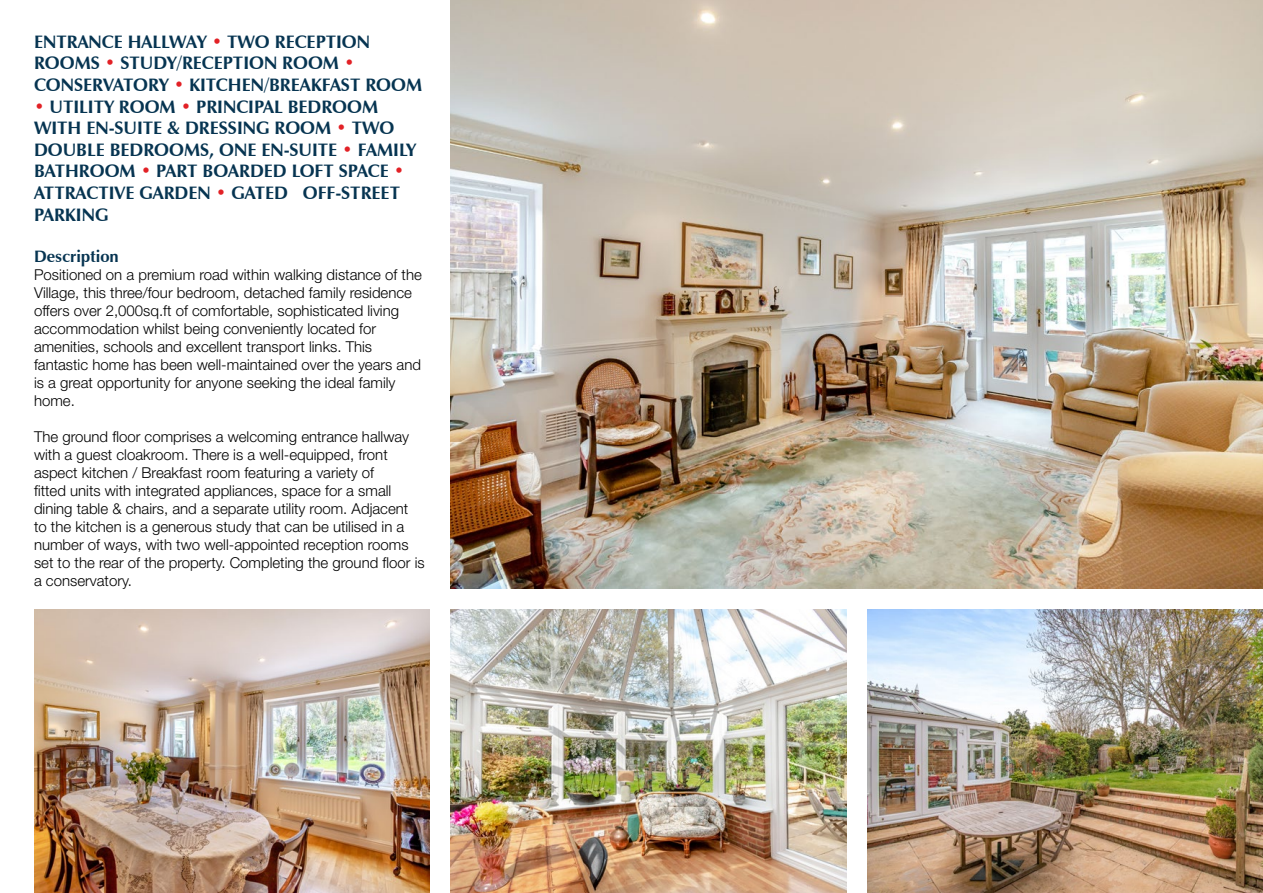
<style>
.page{position:relative;width:1263px;height:893px;background:#fff}
.page>*{position:absolute;margin:0;border:0;box-sizing:border-box;transform-origin:0 0}
.t1{font:700 18px/21.6px "Zapf Humanist 601 BT";color:#063451}
.t2{font:700 16.5px "Zapf Humanist 601 BT";color:#063451}
.t3{font:300 15px/18px "Helvetica Neue LT Std";color:#000}
.s1{color:#e22126}
</style>
<div class="page">
<img style="left:867px;top:609px;width:396px;height:284px">
<img style="left:451px;top:609px;width:395px;height:284px">
<img style="left:34px;top:609px;width:395px;height:284px">
<img style="left:451px;top:0;width:812px;height:588px">
<p class="t1" style="left:34px;top:31px;width:390px">ENTRANCE HALLWAY <span class="s1">•</span> TWO RECEPTION<br>ROOMS <span class="s1">•</span> STUDY/RECEPTION ROOM <span class="s1">•<br></span>CONSERVATORY <span class="s1">•</span> KITCHEN/BREAKFAST ROOM</p>
<p class="t1" style="left:34px;top:95px;width:384px"><span class="s1">•</span> UTILITY ROOM <span class="s1">•</span> PRINCIPAL BEDROOM<br>WITH EN-SUITE &amp; DRESSING ROOM <span class="s1">•</span> TWO<br>DOUBLE BEDROOMS, ONE EN-SUITE <span class="s1">•</span> FAMILY<br>BATHROOM <span class="s1">•</span> PART BOARDED LOFT SPACE <span class="s1">•<br></span>ATTRACTIVE GARDEN <span class="s1">•</span> GATED OFF-STREET<br>PARKING</p>
<p class="t2" style="left:34px;top:246px;width:86px">Description</p>
<p class="t3" style="left:34px;top:265px;width:389px">Positioned on a premium road within walking distance of the Village, this three/four bedroom, detached family residence offers over 2,000sq.ft of comfortable, sophisticated living accommodation whilst being conveniently located for amenities, schools and excellent transport links. This fantastic home has been well-maintained over the years and is a great opportunity for anyone seeking the ideal family home.</p>
<p class="t3" style="left:34px;top:427px;width:392px">The ground floor comprises a welcoming entrance hallway with a guest cloakroom. There is a well-equipped, front aspect kitchen / Breakfast room featuring a variety of<br>fitted units with integrated appliances, space for a small dining table &amp; chairs, and a separate utility room. Adjacent to the kitchen is a generous study that can be utilised in a number of ways, with two well-appointed reception rooms set to the rear of the property. Completing the ground floor is a conservatory.</p>
</div>
